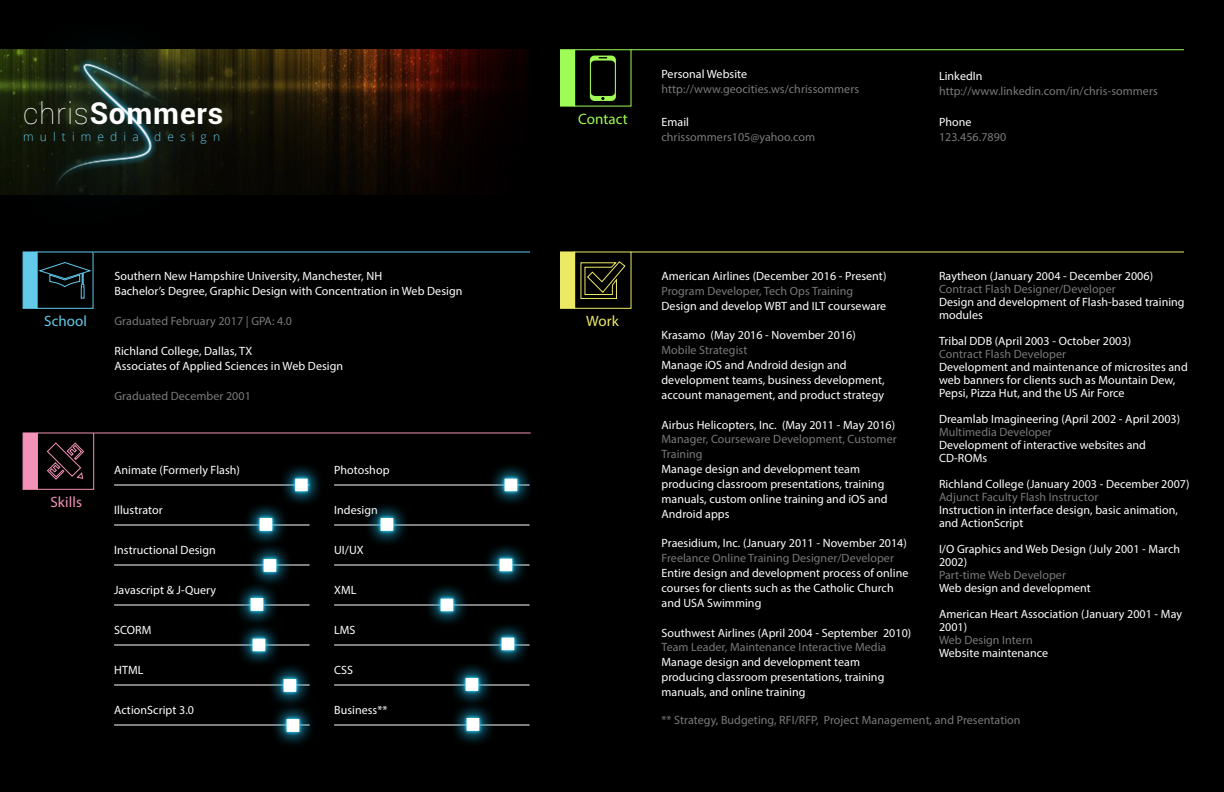
<style>
.page{position:relative;width:1224px;height:792px;background:#000}
.page>*{position:absolute;margin:0;border:0;box-sizing:border-box;transform-origin:0 0}
.t1{font:700 30px "Roboto";letter-spacing:.025em;color:#fff}
.t2{font:15px "Myriad Pro";letter-spacing:.005em;color:#9ffc56}
.t3{font:15px "Myriad Pro";letter-spacing:.005em;color:#62caeb}
.t4{font:15px "Myriad Pro";letter-spacing:.005em;color:#f392b8}
.t5{font:15px "Myriad Pro";color:#ece965}
.t6{font:12px/14.9px "Myriad Pro";letter-spacing:.005em;color:#fff}
.t7{font:12px/14.9px "Myriad Pro";letter-spacing:.005em;color:#7a7a7a}
.t8{font:12px "Myriad Pro";letter-spacing:.005em;color:#7b7b7b}
.t9{font:300 12px "Open Sans";letter-spacing:.51em;color:#63c9ea}
.s1{font-weight:100}
</style>
<div class="page">
<hr style="left:94px;top:251px;width:436px;height:1px;background:#62caeb">
<div style="left:36px;top:251px;width:58px;height:58px;border:1px solid #62caeb"></div>
<div style="left:23px;top:251px;width:15px;height:58px;background:#62caeb;border:1px solid #62caeb"></div>
<svg style="left:39px;top:262px;width:54px;height:37px"></svg>
<hr style="left:114px;top:484px;width:196px;height:2px;background:#fff">
<hr style="left:114px;top:524px;width:196px;height:2px;background:#fff">
<hr style="left:114px;top:564px;width:196px;height:2px;background:#fff">
<hr style="left:114px;top:604px;width:196px;height:2px;background:#fff">
<hr style="left:114px;top:644px;width:196px;height:2px;background:#fff">
<hr style="left:334px;top:484px;width:196px;height:2px;background:#fff">
<hr style="left:334px;top:524px;width:196px;height:2px;background:#fff">
<hr style="left:334px;top:564px;width:196px;height:2px;background:#fff">
<hr style="left:334px;top:604px;width:196px;height:2px;background:#fff">
<hr style="left:334px;top:644px;width:196px;height:2px;background:#fff">
<hr style="left:114px;top:684px;width:196px;height:2px;background:#fff">
<hr style="left:114px;top:724px;width:196px;height:2px;background:#fff">
<hr style="left:334px;top:684px;width:196px;height:2px;background:#fff">
<hr style="left:334px;top:724px;width:196px;height:2px;background:#fff">
<img style="left:479px;top:466px;width:51px;height:38px">
<img style="left:355px;top:505px;width:62px;height:39px">
<img style="left:474px;top:546px;width:56px;height:38px">
<img style="left:415px;top:574px;width:62px;height:50px">
<img style="left:476px;top:614px;width:54px;height:49px">
<img style="left:440px;top:654px;width:62px;height:40px">
<img style="left:441px;top:694px;width:62px;height:50px">
<img style="left:269px;top:466px;width:51px;height:38px">
<img style="left:234px;top:494px;width:63px;height:41px">
<img style="left:238px;top:535px;width:62px;height:39px">
<img style="left:225px;top:574px;width:62px;height:41px">
<img style="left:227px;top:615px;width:62px;height:49px">
<img style="left:258px;top:655px;width:52px;height:40px">
<img style="left:261px;top:695px;width:51px;height:50px">
<hr style="left:94px;top:432px;width:437px;height:1px;background:#f392b8">
<svg style="left:46px;top:442px;width:39px;height:38px"></svg>
<div style="left:37px;top:432px;width:57px;height:58px;border:1px solid #f392b8"></div>
<div style="left:23px;top:432px;width:15px;height:58px;background:#f392b8;border:1px solid #f392b8"></div>
<hr style="left:631px;top:251px;width:553px;height:1px;background:#ece965">
<svg style="left:580px;top:261px;width:46px;height:38px"></svg>
<div style="left:560px;top:251px;width:15px;height:58px;background:#ece965;border:1px solid #ece965"></div>
<hr style="left:631px;top:49px;width:553px;height:1px;background:#9ffc56">
<div style="left:560px;top:49px;width:15px;height:58px;background:#9ffc56;border:1px solid #9ffc56"></div>
<svg style="left:590px;top:56px;width:26px;height:45px"></svg>
<img style="left:0;top:50px;width:527px;height:145px">
<img style="left:23px;top:49px;width:194px;height:146px">
<h1 class="t1" style="left:23px;top:93px;width:202px"><span class="s1">chris</span>Sommers</h1>
<p class="t9" style="left:23px;top:129px;width:117px">multimedia</p>
<p class="t9" style="left:154px;top:129px;width:67px">design</p>
<p class="t3" style="left:44px;top:312px;width:44px">School</p>
<p class="t4" style="left:50px;top:492px;width:33px">Skills</p>
<p class="t6" style="left:114px;top:268px;width:349px">Southern New Hampshire University, Manchester, NH<br>Bachelor’s Degree, Graphic Design with Concentration in Web Design</p>
<p class="t7" style="left:114px;top:313px;width:179px">Graduated February 2017 | GPA: 4.0</p>
<p class="t6" style="left:114px;top:343px;width:230px">Richland College, Dallas, TX<br>Associates of Applied Sciences in Web Design</p>
<p class="t8" style="left:114px;top:389px;width:138px">Graduated December 2001</p>
<p class="t6" style="left:114px;top:462px;width:127px">Animate (Formerly Flash)</p>
<p class="t6" style="left:114px;top:502px;width:50px">Illustrator</p>
<p class="t6" style="left:114px;top:542px;width:103px">Instructional Design</p>
<p class="t6" style="left:114px;top:582px;width:103px">Javascript &amp; J-Query</p>
<p class="t6" style="left:114px;top:622px;width:39px">SCORM</p>
<p class="t6" style="left:114px;top:662px;width:31px">HTML</p>
<p class="t6" style="left:114px;top:702px;width:81px">ActionScript 3.0</p>
<p class="t6" style="left:334px;top:462px;width:57px">Photoshop</p>
<p class="t6" style="left:334px;top:502px;width:45px">Indesign</p>
<p class="t6" style="left:334px;top:542px;width:31px">UI/UX</p>
<p class="t6" style="left:334px;top:582px;width:24px">XML</p>
<p class="t6" style="left:334px;top:622px;width:23px">LMS</p>
<p class="t6" style="left:334px;top:662px;width:20px">CSS</p>
<p class="t6" style="left:334px;top:702px;width:55px">Business**</p>
<p class="t2" style="left:578px;top:109px;width:51px">Contact</p>
<p class="t6" style="left:662px;top:66px;width:87px">Personal Website</p>
<p class="t7" style="left:662px;top:81px;width:199px">http://www.geocities.ws/chrissommers</p>
<p class="t6" style="left:662px;top:114px;width:29px">Email</p>
<p class="t8" style="left:662px;top:130px;width:155px">chrissommers105@yahoo.com</p>
<p class="t6" style="left:939px;top:68px;width:45px">LinkedIn</p>
<p class="t7" style="left:939px;top:83px;width:220px">http://www.linkedin.com/in/chris-sommers</p>
<p class="t6" style="left:939px;top:114px;width:34px">Phone</p>
<p class="t8" style="left:939px;top:130px;width:69px">123.456.7890</p>
<p class="t5" style="left:586px;top:311px;width:34px">Work</p>
<p class="t6" style="left:662px;top:268px;width:226px">American Airlines (December 2016 - Present)</p>
<p class="t7" style="left:662px;top:283px;width:193px">Program Developer, Tech Ops Training</p>
<p class="t6" style="left:662px;top:298px;width:226px">Design and develop WBT and ILT courseware</p>
<p class="t6" style="left:662px;top:328px;width:196px">Krasamo (May 2016 - November 2016)</p>
<p class="t7" style="left:662px;top:343px;width:87px">Mobile Strategist</p>
<p class="t6" style="left:662px;top:358px;width:224px">Manage iOS and Android design and development teams, business development, account management, and product strategy</p>
<p class="t6" style="left:662px;top:417px;width:235px">Airbus Helicopters, Inc. (May 2011 - May 2016)</p>
<p class="t7" style="left:662px;top:432px;width:237px">Manager, Courseware Development, Customer<br>Training</p>
<p class="t6" style="left:662px;top:462px;width:228px">Manage design and development team producing classroom presentations, training manuals, custom online training and iOS and Android apps</p>
<p class="t6" style="left:662px;top:536px;width:247px">Praesidium, Inc. (January 2011 - November 2014)</p>
<p class="t7" style="left:662px;top:551px;width:234px">Freelance Online Training Designer/Developer</p>
<p class="t6" style="left:662px;top:566px;width:248px">Entire design and development process of online courses for clients such as the Catholic Church and USA Swimming</p>
<p class="t6" style="left:662px;top:625px;width:251px">Southwest Airlines (April 2004 - September 2010)</p>
<p class="t7" style="left:662px;top:640px;width:226px">Team Leader, Maintenance Interactive Media</p>
<p class="t6" style="left:662px;top:655px;width:224px">Manage design and development team producing classroom presentations, training manuals, and online training</p>
<p class="t6" style="left:939px;top:268px;width:216px">Raytheon (January 2004 - December 2006)</p>
<p class="t7" style="left:939px;top:281px;width:178px">Contract Flash Designer/Developer</p>
<p class="t6" style="left:939px;top:295px;width:247px;line-height:13px">Design and development of Flash-based training modules</p>
<p class="t6" style="left:939px;top:333px;width:194px">Tribal DDB (April 2003 - October 2003)</p>
<p class="t7" style="left:939px;top:346px;width:129px">Contract Flash Developer</p>
<p class="t6" style="left:939px;top:360px;width:250px;line-height:13px">Development and maintenance of microsites and web banners for clients such as Mountain Dew,<br>Pepsi, Pizza Hut, and the US Air Force</p>
<p class="t6" style="left:939px;top:411px;width:243px">Dreamlab Imagineering (April 2002 - April 2003)</p>
<p class="t7" style="left:939px;top:424px;width:114px">Multimedia Developer</p>
<p class="t6" style="left:939px;top:438px;width:209px;line-height:13px">Development of interactive websites and<br>CD-ROMs</p>
<p class="t6" style="left:939px;top:476px;width:252px">Richland College (January 2003 - December 2007)</p>
<p class="t7" style="left:939px;top:489px;width:161px">Adjunct Faculty Flash Instructor</p>
<p class="t6" style="left:939px;top:503px;width:240px;line-height:13px">Instruction in interface design, basic animation, and ActionScript</p>
<p class="t6" style="left:939px;top:542px;width:243px;line-height:13px">I/O Graphics and Web Design (July 2001 - March<br>2002)</p>
<p class="t7" style="left:939px;top:567px;width:128px">Part-time Web Developer</p>
<p class="t6" style="left:939px;top:575px;width:245px;line-height:26px">Web design and development<br>American Heart Association (January 2001 - May</p>
<p class="t6" style="left:939px;top:619px;width:30px">2001)</p>
<p class="t7" style="left:939px;top:632px;width:95px">Web Design Intern</p>
<p class="t6" style="left:939px;top:645px;width:111px">Website maintenance</p>
<p class="t8" style="left:662px;top:712px;width:361px">** Strategy, Budgeting, RFI/RFP, Project Management, and Presentation</p>
</div>
